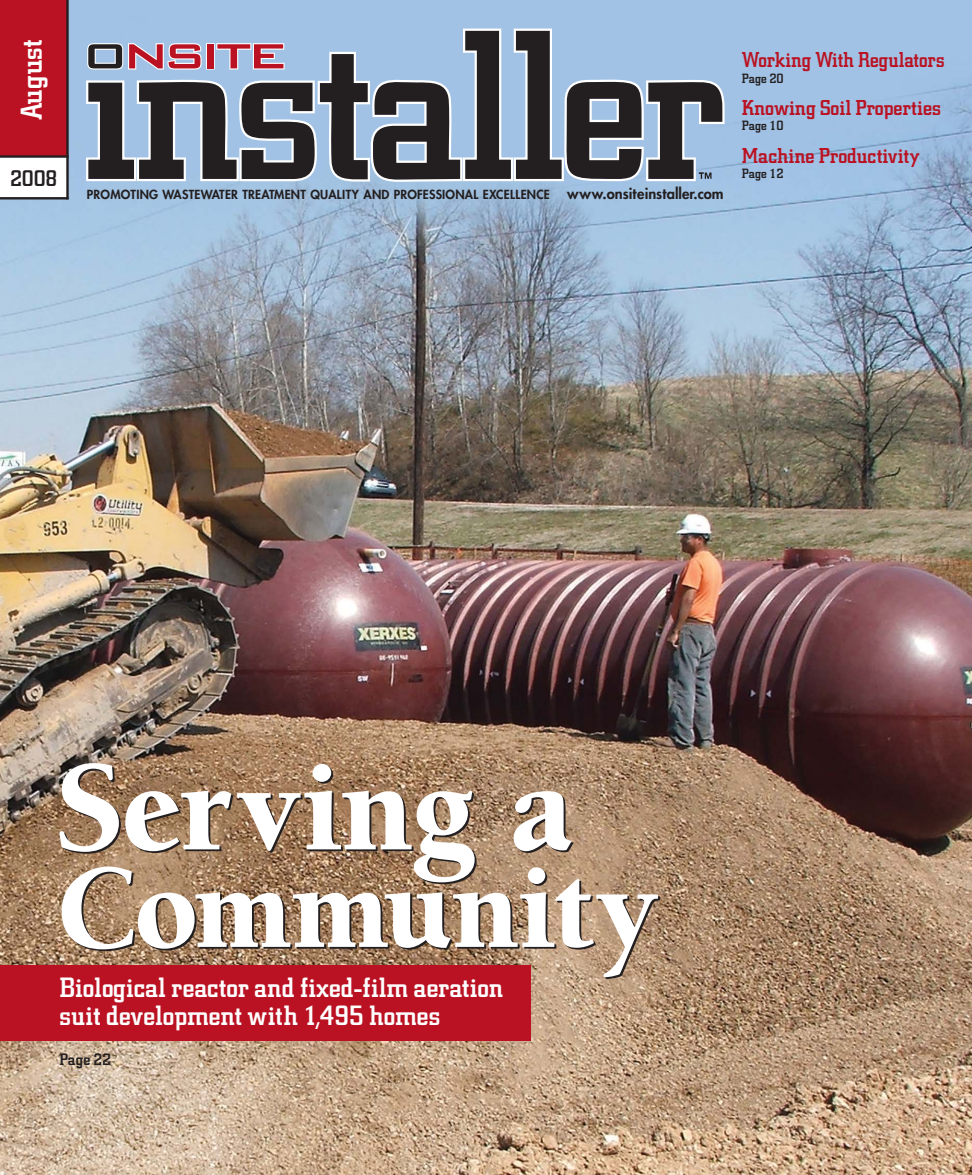
<style>
.page{position:relative;width:972px;height:1175px;background:#fff}
.page>*{position:absolute;margin:0;border:0;box-sizing:border-box;transform-origin:0 0}
.t1{font:900 132px "Berkeley Oldstyle IT Cby BT";letter-spacing:-.01em;color:#fff}
.t2{font:900 123px "Berkeley Oldstyle IT Cby BT";letter-spacing:-.015em;color:#fff}
.t3{font:30px "Circuit";color:#fff}
.t4{font:27.75px/27.8px "Circuit";color:#fff}
.t5{font:22.5px "Circuit";color:#231f20}
.t6{font:21.45px "Circuit";color:#ba1222}
.t7{font:21.45px "Circuit";color:#ba1222;scale:.96 1}
.t8{font:16.5px "Circuit";color:#231f20}
.t9{font:13.35px "Circuit";color:#231f20}
.t10{font:800 12.3px "Futura";letter-spacing:.015em;color:#231f20}
.s1{font-size:14.7px}
</style>
<div class="page">
<img style="left:0;top:0;width:972px;height:1174px">
<svg style="left:84px;top:26px;width:643px;height:158px;background:#798596"></svg>
<div style="left:0;top:0;width:68px;height:156px;background:#ba1222"></div>
<div style="left:0;top:156px;width:68px;height:43px;background:#fff"></div>
<hr style="left:66px;top:0;width:3px;height:199px;background:#231f20">
<hr style="left:0;top:197px;width:69px;height:2px;background:#231f20">
<hr style="left:0;top:155px;width:69px;height:3px;background:#231f20">
<div style="left:0;top:965px;width:530px;height:75px;background:#ba1222"></div>
<h3 class="t3" style="left:21px;top:120px;width:83px;rotate:-90deg">August</h3>
<h3 class="t5" style="left:10px;top:170px;width:49px">2008</h3>
<p class="t10" style="left:87px;top:189px;width:638px">PROMOTING WASTEWATER TREATMENT QUALITY AND PROFESSIONAL EXCELLENCE <span class="s1">www.onsiteinstaller.com</span></p>
<h3 class="t7" style="left:742px;top:52px;width:212px">Working With Regulators</h3>
<p class="t9" style="left:742px;top:73px;width:43px">Page 20</p>
<h3 class="t6" style="left:742px;top:100px;width:200px">Knowing Soil Properties</h3>
<p class="t9" style="left:742px;top:121px;width:43px">Page 10</p>
<h3 class="t6" style="left:742px;top:148px;width:179px">Machine Productivity</h3>
<p class="t9" style="left:742px;top:168px;width:43px">Page 12</p>
<h1 class="t1" style="left:58px;top:756px;width:518px">Serving a</h1>
<h2 class="t2" style="left:58px;top:860px;width:599px">Community</h2>
<h3 class="t4" style="left:59px;top:976px;width:445px">Biological reactor and fixed-film aeration suit development with 1,495 homes</h3>
<h3 class="t8" style="left:59px;top:1053px;width:53px">Page 22</h3>
</div>
